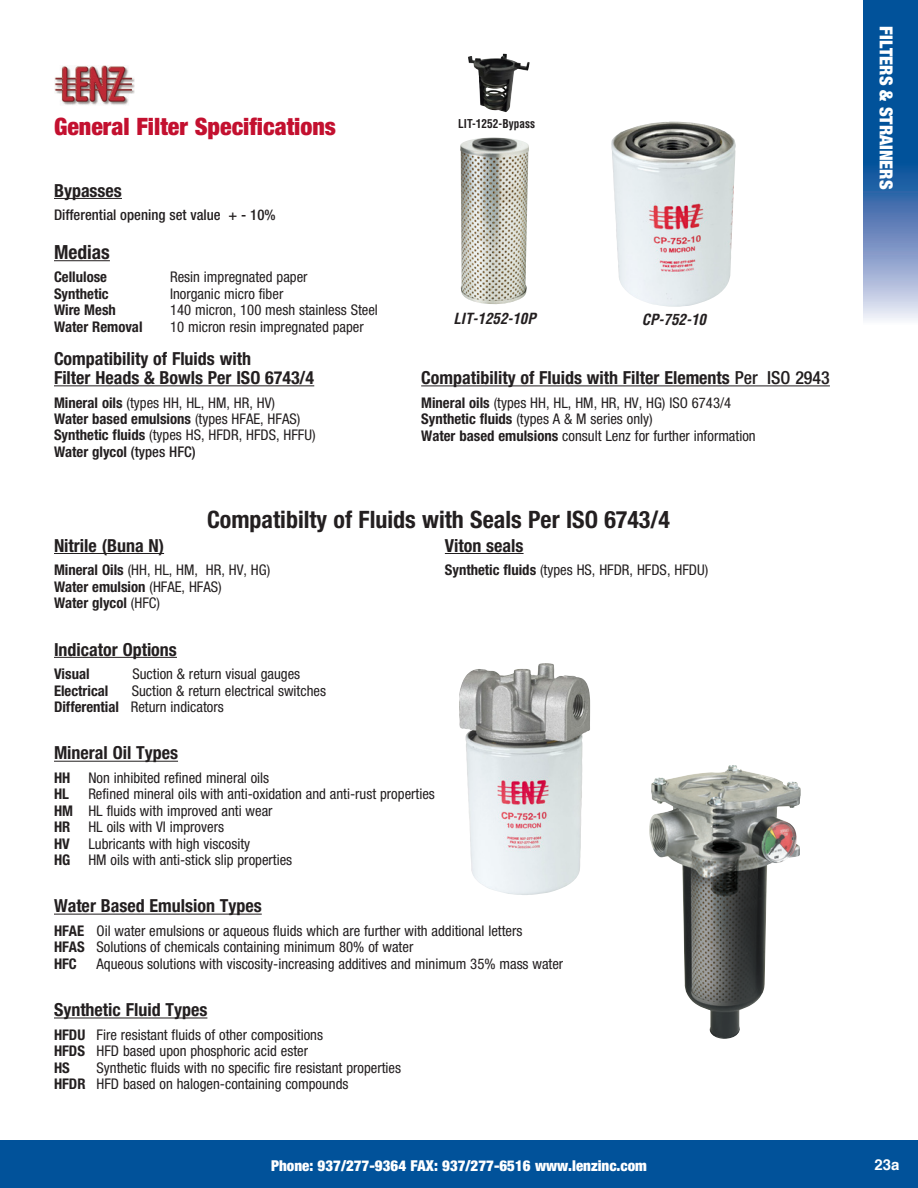
<style>
.page{position:relative;width:918px;height:1188px;background:#fff}
.page>*{position:absolute;margin:0;border:0;box-sizing:border-box;transform-origin:0 0}
.Model_Number{font:700 condensed 24px "Helvetica Neue";color:#231f20}
.main_head{font:900 condensed 24px "Helvetica Neue";color:#c3102f}
.Model_Number-2{font:700 condensed 19.5px "Helvetica Neue";color:#231f20}
.Model_Number-3{font:700 condensed 18px/19.5px "Helvetica Neue";color:#231f20}
.t1{font:900 condensed 18px "Helvetica Neue";color:#fff}
.main_head-2{font:900 condensed 15px "Helvetica Neue";color:#fff}
.photo_model_number{font:italic 700 condensed 15px "Helvetica";color:#231f20}
.main_head-3{font:700 15px "Helvetica";color:#fff}
.Model_Number-4{font:condensed 14.7px/16.4px "Helvetica Neue";color:#231f20}
.Model_Number-5{font:700 condensed 14.7px/16.4px "Helvetica Neue";color:#231f20}
.Model_Number-6{font:500 condensed 14.7px "Helvetica Neue";color:#231f20}
.t2{font:700 condensed 12px "Helvetica";color:#231f20;scale:.95 1}
.s1{font-weight:700}
.s2{font-weight:500}
.s3{font-weight:400}
</style>
<div class="page">
<div style="left:864px;top:0;width:54px;height:217px;background:#01529a"></div>
<svg style="left:864px;top:169px;width:54px;height:152px;background:#7c98c6"></svg>
<img style="left:54px;top:65px;width:81px;height:40px">
<div style="left:0;top:1141px;width:918px;height:47px;background:#01529a"></div>
<hr style="left:54px;top:198px;width:68px;height:1px;background:#231f20">
<hr style="left:54px;top:260px;width:56px;height:1px;background:#231f20">
<hr style="left:54px;top:385px;width:260px;height:1px;background:#231f20">
<hr style="left:54px;top:553px;width:110px;height:1px;background:#231f20">
<hr style="left:445px;top:553px;width:79px;height:1px;background:#231f20">
<hr style="left:54px;top:657px;width:123px;height:1px;background:#231f20">
<hr style="left:54px;top:761px;width:124px;height:1px;background:#231f20">
<hr style="left:54px;top:914px;width:208px;height:1px;background:#231f20">
<hr style="left:54px;top:1018px;width:153px;height:1px;background:#231f20">
<img style="left:649px;top:765px;width:152px;height:274px">
<img style="left:460px;top:138px;width:69px;height:167px">
<img style="left:468px;top:54px;width:62px;height:58px">
<img style="left:611px;top:122px;width:125px;height:185px">
<img style="left:459px;top:663px;width:131px;height:232px">
<hr style="left:421px;top:385px;width:409px;height:1px;background:#231f20">
<p class="main_head" style="left:54px;top:111px;width:284px">General Filter Specifications</p>
<p class="Model_Number-3" style="left:54px;top:180px;width:69px">Bypasses</p>
<p class="Model_Number-6" style="left:54px;top:206px;width:223px">Differential opening set value + - 10%</p>
<p class="Model_Number-2" style="left:54px;top:240px;width:57px">Medias</p>
<p class="Model_Number-5" style="left:54px;top:269px;width:55px">Cellulose</p>
<p class="Model_Number-4" style="left:170px;top:269px;width:139px">Resin impregnated paper</p>
<p class="Model_Number-5" style="left:54px;top:285px;width:56px">Synthetic</p>
<p class="Model_Number-4" style="left:170px;top:285px;width:115px">Inorganic micro fiber</p>
<p class="Model_Number-5" style="left:54px;top:302px;width:63px">Wire Mesh</p>
<p class="Model_Number-4" style="left:170px;top:302px;width:209px">140 micron, 100 mesh stainless Steel</p>
<p class="Model_Number-5" style="left:54px;top:318px;width:90px">Water Removal</p>
<p class="Model_Number-4" style="left:170px;top:318px;width:195px">10 micron resin impregnated paper</p>
<p class="Model_Number-3" style="left:54px;top:348px;width:262px">Compatibility of Fluids with<br>Filter Heads &amp; Bowls Per ISO 6743/4</p>
<p class="Model_Number-4" style="left:54px;top:394px;width:263px"><span class="s1">Mineral oils</span> (types HH, HL, HM, HR, HV)<br><span class="s1">Water based emulsions</span> (types HFAE, HFAS)<br><span class="s1">Synthetic fluids</span> (types HS, HFDR, HFDS, HFFU)<br><span class="s1">Water glycol</span> <span class="s2">(types HFC)</span></p>
<p class="t2" style="left:458px;top:116px;width:82px">LIT-1252-Bypass</p>
<p class="photo_model_number" style="left:453px;top:310px;width:84px">LIT-1252-10P</p>
<p class="photo_model_number" style="left:642px;top:310px;width:66px">CP-752-10</p>
<p class="Model_Number-3" style="left:421px;top:368px;width:410px">Compatibility of Fluids with Filter Elements <span class="s2">Per ISO 2943</span></p>
<p class="Model_Number-4" style="left:421px;top:394px;width:336px"><span class="s1">Mineral oils</span> (types HH, HL, HM, HR, HV, HG) ISO 6743/4<br><span class="s1">Synthetic fluids</span> (types A &amp; M series only)<br><span class="s1">Water based emulsions</span> consult Lenz for further information</p>
<p class="Model_Number" style="left:207px;top:505px;width:464px">Compatibilty of Fluids with Seals Per ISO 6743/4</p>
<p class="Model_Number-3" style="left:54px;top:535px;width:112px">Nitrile (Buna N)</p>
<p class="Model_Number-3" style="left:445px;top:535px;width:80px">Viton seals</p>
<p class="Model_Number-4" style="left:54px;top:562px;width:218px"><span class="s1">Mineral Oils</span> (HH, HL, HM, HR, HV, HG)</p>
<p class="Model_Number-4" style="left:445px;top:562px;width:265px"><span class="s1">Synthetic fluids</span> (types HS, HFDR, HFDS, HFDU)</p>
<p class="Model_Number-5" style="left:54px;top:578px;width:169px">Water emulsion <span class="s3">(HFAE, HFAS)<br></span>Water glycol <span class="s3">(HFC)</span></p>
<p class="Model_Number-3" style="left:54px;top:639px;width:124px">Indicator Options</p>
<p class="Model_Number-5" style="left:54px;top:666px;width:37px">Visual</p>
<p class="Model_Number-4" style="left:132px;top:666px;width:169px">Suction &amp; return visual gauges</p>
<p class="Model_Number-5" style="left:54px;top:682px;width:56px">Electrical</p>
<p class="Model_Number-4" style="left:54px;top:682px;width:274px;text-indent:78px">Suction &amp; return electrical switches<br><span class="s1">Differential</span> Return indicators</p>
<p class="Model_Number-3" style="left:54px;top:743px;width:126px">Mineral Oil Types</p>
<p class="Model_Number-4" style="left:54px;top:770px;width:217px"><span class="s1">HH</span> Non inhibited refined mineral oils<br><span class="s1">HL</span></p>
<p class="Model_Number-4" style="left:54px;top:786px;width:382px;text-indent:34px">Refined mineral oils with anti-oxidation and anti-rust properties <span class="s1">HM</span> HL fluids with improved anti wear<br><span class="s1">HR</span> HL oils with VI improvers<br><span class="s1">HV</span></p>
<p class="Model_Number-4" style="left:54px;top:835px;width:240px;text-align:center">Lubricants with high viscosity<br><span class="s1">HG</span> HM oils with anti-stick slip properties</p>
<p class="Model_Number-3" style="left:54px;top:896px;width:209px">Water Based Emulsion Types</p>
<p class="Model_Number-4" style="left:54px;top:923px;width:470px"><span class="s1">HFAE</span> Oil water emulsions or aqueous fluids which are further with additional letters<br><span class="s1">HFAS</span> Solutions of chemicals containing minimum 80% of water<br><span class="s1">HFC</span></p>
<p class="Model_Number-4" style="left:97px;top:955px;width:468px">Aqueous solutions with viscosity-increasing additives and minimum 35% mass water</p>
<p class="Model_Number-3" style="left:54px;top:1000px;width:155px">Synthetic Fluid Types</p>
<p class="Model_Number-4" style="left:54px;top:1026px;width:271px"><span class="s1">HFDU</span> Fire resistant fluids of other compositions<br><span class="s1">HFDS</span> HFD based upon phosphoric acid ester<br><span class="s1">HS</span></p>
<p class="Model_Number-4" style="left:54px;top:1059px;width:349px;text-indent:43px">Synthetic fluids with no specific fire resistant properties<br><span class="s1">HFDR</span> HFD based on halogen-containing compounds</p>
<p class="t1" style="left:897px;top:26px;width:164px;rotate:90deg">FILTERS &amp; STRAINERS</p>
<p class="main_head-3" style="left:874px;top:1155px;width:18px">00</p>
<p class="main_head-2" style="left:271px;top:1156px;width:377px">Phone: 937/277-9364 FAX: 937/277-6516 www.lenzinc.com</p>
<p class="main_head-3" style="left:874px;top:1155px;width:27px">23a</p>
</div>
